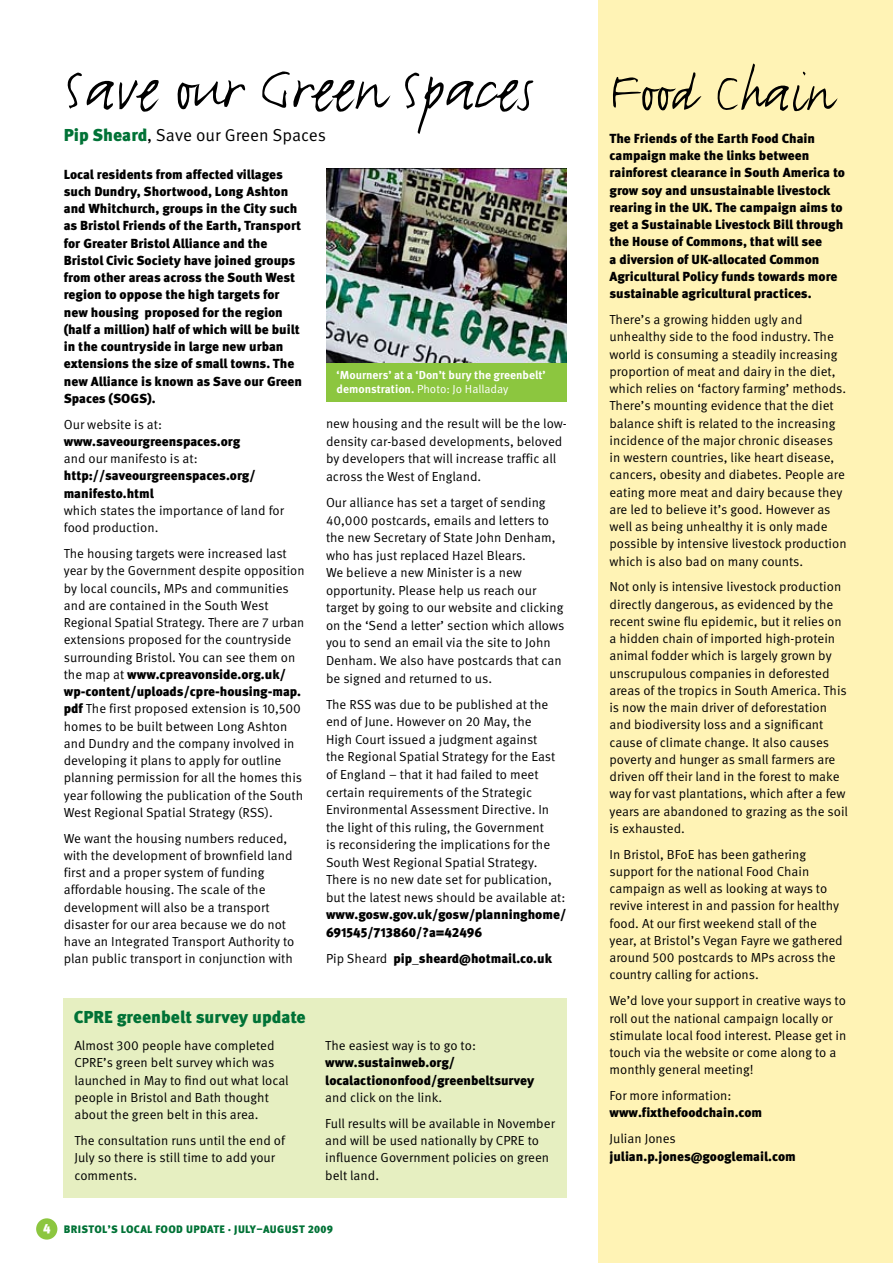
<style>
.page{position:relative;width:893px;height:1263px;background:#fff}
.page>*{position:absolute;margin:0;border:0;box-sizing:border-box;transform-origin:0 0}
.t1{font:72px "FF Justlefthand";color:#000}
.t2{font:63px "FF Justlefthand";color:#000}
.t3{font:17.25px "Meta Pro";color:#000}
.t4{font:900 17.25px "Meta Pro";color:#007236}
.t5{font:13.2px/17.2px "Meta Pro";color:#000}
.t6{font:900 13.2px/17.2px "Meta Pro";color:#000}
.t7{font:700 11.7px/14.2px "Meta Pro";color:#fff}
.t8{font:900 10.8px "Meta Pro";letter-spacing:.035em;color:#007236}
.s1{font-weight:900;color:#007236}
.s2{font-weight:900}
.s3{font-weight:400}
.s4{font-size:13.2px;color:#fff}
</style>
<div class="page">
<div style="left:599px;top:0;width:294px;height:1263px;background:#fff3b5"></div>
<div style="left:64px;top:998px;width:503px;height:200px;background:#e6efc1"></div>
<div style="left:36px;top:1218px;width:21px;height:21px;background:#8cc63f;border-radius:50%"></div>
<img style="left:326px;top:169px;width:241px;height:194px">
<div style="left:326px;top:363px;width:241px;height:39px;background:#8cc63f"></div>
<h1 class="t1" style="left:64px;top:43px;width:471px">Save our Green Spaces</h1>
<h3 class="t3" style="left:64px;top:125px;width:264px"><span class="s1">Pip Sheard</span>, Save our Green Spaces</h3>
<p class="t6" style="left:64px;top:166px;width:240px">Local residents from affected villages such Dundry, Shortwood, Long Ashton and Whitchurch, groups in the City such as Bristol Friends of the Earth, Transport for Greater Bristol Alliance and the Bristol Civic Society have joined groups from other areas across the South West region to oppose the high targets for new housing proposed for the region (half a million) half of which will be built in the countryside in large new urban extensions the size of small towns. The new Alliance is known as Save our Green Spaces (SOGS).</p>
<p class="t5" style="left:64px;top:416px;width:100px">Our website is at:</p>
<p class="t6" style="left:64px;top:433px;width:178px">www.saveourgreenspaces.org</p>
<p class="t5" style="left:64px;top:450px;width:135px">and our manifesto is at:</p>
<p class="t6" style="left:64px;top:468px;width:193px">http://saveourgreenspaces.org/ manifesto.html</p>
<p class="t5" style="left:64px;top:502px;width:222px">which states the importance of land for food production.</p>
<p class="t5" style="left:64px;top:545px;width:242px">The housing targets were increased last year by the Government despite opposition by local councils, MPs and communities and are contained in the South West Regional Spatial Strategy. There are 7 urban extensions proposed for the countryside surrounding Bristol. You can see them on the map at <span class="s2">www.cpreavonside.org.uk/ wp-content/uploads/cpre-housing-map. pdf</span> The first proposed extension is 10,500 homes to be built between Long Ashton and Dundry and the company involved in developing it plans to apply for outline planning permission for all the homes this year following the publication of the South West Regional Spatial Strategy (RSS).</p>
<p class="t5" style="left:64px;top:830px;width:232px">We want the housing numbers reduced, with the development of brownfield land first and a proper system of funding affordable housing. The scale of the development will also be a transport disaster for our area because we do not have an Integrated Transport Authority to plan public transport in conjunction with</p>
<h3 class="t4" style="left:74px;top:1006px;width:234px">CPRE greenbelt survey update</h3>
<p class="t5" style="left:74px;top:1037px;width:216px">Almost 300 people have completed CPRE’s green belt survey which was launched in May to find out what local people in Bristol and Bath thought about the green belt in this area.</p>
<p class="t5" style="left:74px;top:1132px;width:212px">The consultation runs until the end of<br>July so there is still time to add your comments.</p>
<p class="t7" style="left:337px;top:368px;width:211px">‘Mourners’ at a ‘Don’t bury the greenbelt’ demonstration. <span class="s3">Photo: Jo Halladay</span></p>
<p class="t5" style="left:326px;top:415px;width:242px">new housing and the result will be the low&shy;density car-based developments, beloved by developers that will increase traffic all across the West of England.</p>
<p class="t5" style="left:326px;top:494px;width:240px">Our alliance has set a target of sending 40,000 postcards, emails and letters to the new Secretary of State John Denham, who has just replaced Hazel Blears.<br>We believe a new Minister is a new opportunity. Please help us reach our target by going to our website and clicking on the ‘Send a letter’ section which allows you to send an email via the site to John Denham. We also have postcards that can be signed and returned to us.</p>
<p class="t5" style="left:326px;top:696px;width:241px">The RSS was due to be published at the end of June. However on 20 May, the<br>High Court issued a judgment against<br>the Regional Spatial Strategy for the East of England – that it had failed to meet certain requirements of the Strategic Environmental Assessment Directive. In the light of this ruling, the Government<br>is reconsidering the implications for the South West Regional Spatial Strategy.<br>There is no new date set for publication, but the latest news should be available at:</p>
<p class="t6" style="left:326px;top:906px;width:242px">www.gosw.gov.uk/gosw/planninghome/<br>691545/713860/?a=42496</p>
<p class="t6" style="left:326px;top:950px;width:228px"><span class="s3">Pip Sheard</span> pip_sheard@hotmail.co.uk</p>
<p class="t5" style="left:325px;top:1037px;width:152px">The easiest way is to go to:</p>
<p class="t6" style="left:325px;top:1055px;width:211px">www.sustainweb.org/ localactiononfood/greenbeltsurvey</p>
<p class="t5" style="left:325px;top:1084px;width:231px;line-height:25.8px">and click on the link.<br>Full results will be available in November</p>
<p class="t5" style="left:325px;top:1132px;width:225px">and will be used nationally by CPRE to influence Government policies on green belt land.</p>
<p class="t8" style="left:43px;top:1222px;width:291px"><span class="s4">4</span> bristol’s local food update · july–august 2009</p>
<h2 class="t2" style="left:609px;top:53px;width:225px">Food Chain</h2>
<p class="t6" style="left:609px;top:130px;width:237px">The Friends of the Earth Food Chain campaign make the links between rainforest clearance in South America to grow soy and unsustainable livestock rearing in the UK. The campaign aims to get a Sustainable Livestock Bill through the House of Commons, that will see<br>a diversion of UK-allocated Common Agricultural Policy funds towards more sustainable agricultural practices.</p>
<p class="t5" style="left:609px;top:311px;width:239px">There’s a growing hidden ugly and unhealthy side to the food industry. The world is consuming a steadily increasing proportion of meat and dairy in the diet, which relies on ‘factory farming’ methods.<br>There’s mounting evidence that the diet balance shift is related to the increasing incidence of the major chronic diseases in western countries, like heart disease, cancers, obesity and diabetes. People are eating more meat and dairy because they are led to believe it’s good. However as well as being unhealthy it is only made possible by intensive livestock production which is also bad on many counts.</p>
<p class="t5" style="left:609px;top:578px;width:240px">Not only is intensive livestock production directly dangerous, as evidenced by the recent swine flu epidemic, but it relies on a hidden chain of imported high-protein animal fodder which is largely grown by unscrupulous companies in deforested areas of the tropics in South America. This is now the main driver of deforestation and biodiversity loss and a significant cause of climate change. It also causes poverty and hunger as small farmers are driven off their land in the forest to make way for vast plantations, which after a few years are abandoned to grazing as the soil is exhausted.</p>
<p class="t5" style="left:609px;top:846px;width:235px">In Bristol, BFoE has been gathering support for the national Food Chain campaign as well as looking at ways to revive interest in and passion for healthy food. At our first weekend stall of the year, at Bristol’s Vegan Fayre we gathered around 500 postcards to MPs across the country calling for actions.</p>
<p class="t5" style="left:609px;top:992px;width:238px">We’d love your support in creative ways to roll out the national campaign locally or stimulate local food interest. Please get in touch via the website or come along to a monthly general meeting!</p>
<p class="t5" style="left:609px;top:1087px;width:123px">For more information:</p>
<p class="t6" style="left:609px;top:1105px;width:154px">www.fixthefoodchain.com</p>
<p class="t5" style="left:609px;top:1130px;width:68px">Julian Jones</p>
<p class="t6" style="left:609px;top:1148px;width:188px">julian.p.jones@googlemail.com</p>
</div>
